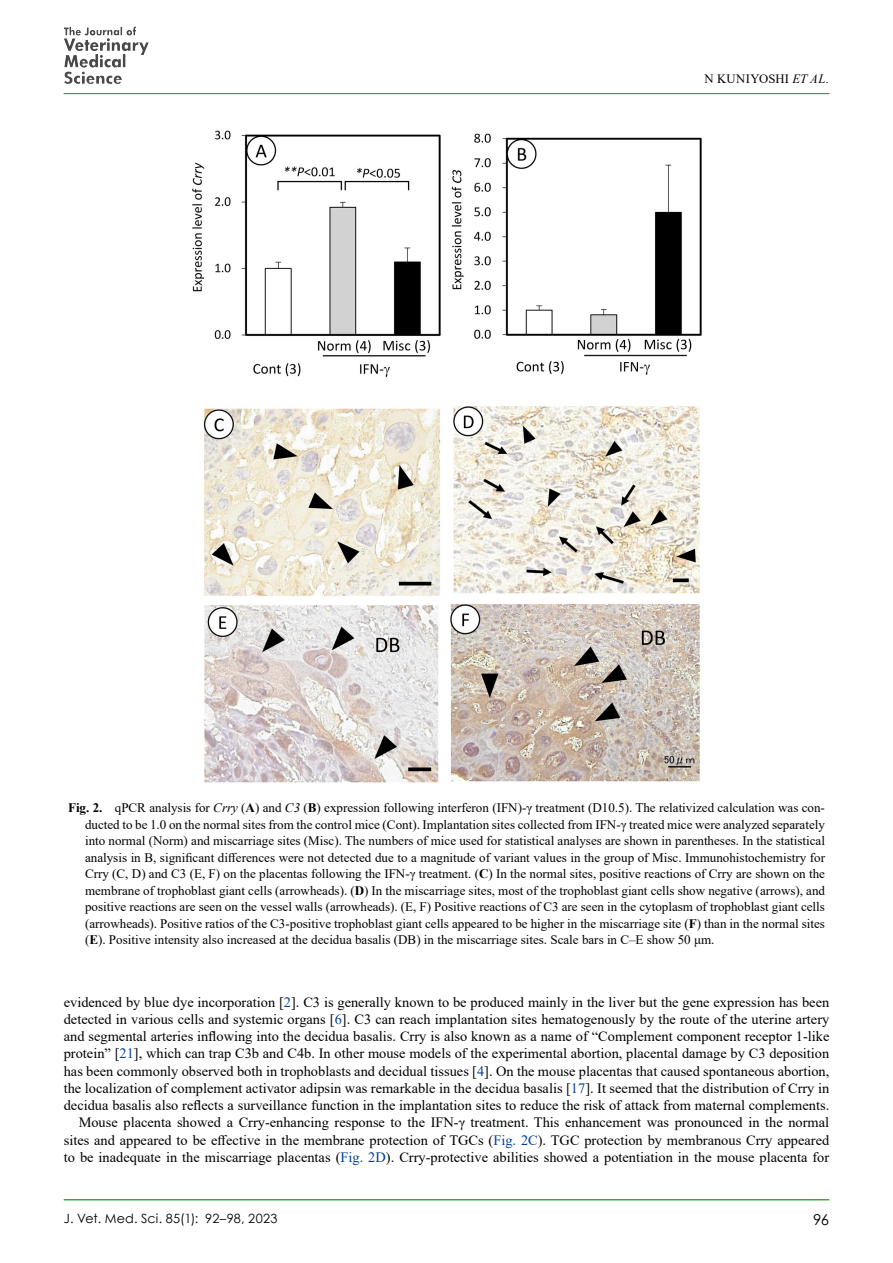
<style>
.page{position:relative;width:893px;height:1263px;background:#fff}
.page>*{position:absolute;margin:0;border:0;box-sizing:border-box;transform-origin:0 0}
.t1{font:15px "Century Gothic";color:#000}
.t2{font:14.25px/17.2px "Times New Roman";color:#000;text-align:right}
.t3{font:13.05px/16.5px "Times New Roman";color:#000;text-align:justify}
.t4{font:12.75px "Century Gothic";letter-spacing:.015em;color:#000}
.t5{font:12.75px "Times New Roman";letter-spacing:.02em;color:#000}
.s1{font-style:italic}
.s2{font-weight:700}
.s3{color:#003f98}
</style>
<div class="page">
<img style="left:64px;top:27px;width:74px;height:24px">
<hr style="left:64px;top:93px;width:765px;height:1px;background:#2aa738">
<hr style="left:64px;top:1199px;width:765px;height:1px;background:#2aa738">
<img style="left:192px;top:130px;width:510px;height:653px">
<p class="t5" style="left:705px;top:70px;width:126px">N KUNIYOSHI <span class="s1">ET AL.</span></p>
<p class="t3" style="left:85px;top:799px;width:742px;text-indent:-17px"><span class="s2">Fig. 2.</span> qPCR analysis for <span class="s1">Crry</span> (<span class="s2">A</span>) and <span class="s1">C3</span> (<span class="s2">B</span>) expression following interferon (IFN)-γ treatment (D10.5). The relativized calculation was con&shy;ducted to be 1.0 on the normal sites from the control mice (Cont). Implantation sites collected from IFN-γ treated mice were analyzed separately into normal (Norm) and miscarriage sites (Misc). The numbers of mice used for statistical analyses are shown in parentheses. In the statistical analysis in B, significant differences were not detected due to a magnitude of variant values in the group of Misc. Immunohistochemistry for Crry (C, D) and C3 (E, F) on the placentas following the IFN-γ treatment. (<span class="s2">C</span>) In the normal sites, positive reactions of Crry are shown on the membrane of trophoblast giant cells (arrowheads). (<span class="s2">D</span>) In the miscarriage sites, most of the trophoblast giant cells show negative (arrows), and positive reactions are seen on the vessel walls (arrowheads). (E, F) Positive reactions of C3 are seen in the cytoplasm of trophoblast giant cells (arrowheads). Positive ratios of the C3-positive trophoblast giant cells appeared to be higher in the miscarriage site (<span class="s2">F</span>) than in the normal sites (<span class="s2">E</span>). Positive intensity also increased at the decidua basalis (DB) in the miscarriage sites. Scale bars in C–E show 50 μm.</p>
<p class="t2" style="left:64px;top:993px;width:767px">evidenced by blue dye incorporation [<span class="s3">2</span>]. C3 is generally known to be produced mainly in the liver but the gene expression has been detected in various cells and systemic organs [<span class="s3">6</span>]. C3 can reach implantation sites hematogenously by the route of the uterine artery and segmental arteries inflowing into the decidua basalis. Crry is also known as a name of “Complement component receptor 1-like protein” [<span class="s3">21</span>], which can trap C3b and C4b. In other mouse models of the experimental abortion, placental damage by C3 deposition has been commonly observed both in trophoblasts and decidual tissues [<span class="s3">4</span>]. On the mouse placentas that caused spontaneous abortion, the localization of complement activator adipsin was remarkable in the decidua basalis [<span class="s3">17</span>]. It seemed that the distribution of Crry in decidua basalis also reflects a surveillance function in the implantation sites to reduce the risk of attack from maternal complements.<br>Mouse placenta showed a Crry-enhancing response to the IFN-γ treatment. This enhancement was pronounced in the normal sites and appeared to be effective in the membrane protection of TGCs (<span class="s3">Fig. 2C</span>). TGC protection by membranous Crry appeared to be inadequate in the miscarriage placentas (<span class="s3">Fig. 2D</span>). Crry-protective abilities showed a potentiation in the mouse placenta for</p>
<p class="t4" style="left:64px;top:1209px;width:215px">J. Vet. Med. Sci. 85(1): 92–98, 2023</p>
<p class="t1" style="left:813px;top:1209px;width:18px">96</p>
</div>
